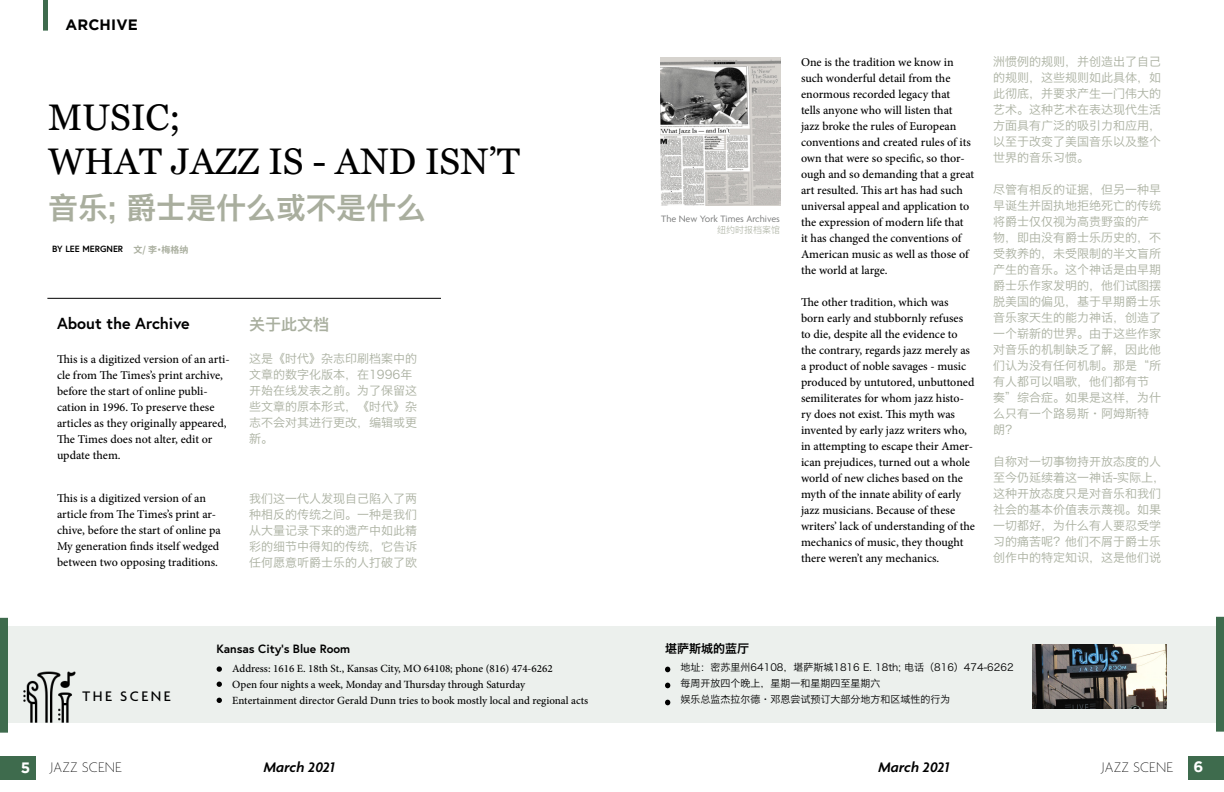
<style>
.page{position:relative;width:1224px;height:792px;background:#fff}
.page>*{position:absolute;margin:0;border:0;box-sizing:border-box;transform-origin:0 0}
.t1{font:37px/44.4px "Georgia";color:#000}
.t2{font:30px "Hiragino Sans GB W6";color:#a9ae9e}
.t3{font:700 16px "Europa";color:#000}
.t4{font:600 16px "Ping Fang SC";color:#a9af9f}
.t5{font:100 15px "Agenda";letter-spacing:.01em;color:#000101}
.t6{font:italic 600 15px "Agenda";letter-spacing:.01em;color:#000}
.t7{font:500 15px "Agenda";letter-spacing:.17em;color:#000101}
.t8{font:700 15px "Gotham";letter-spacing:.01em;color:#000101}
.t9{font:700 15px "Gotham";color:#fff}
.t10{font:500 12px/16px "Minion Pro";color:#000}
.t11{font:12px/16px "Hiragino Sans GB W3";color:#a9af9f}
.t12{font:700 12px "Europa";color:#000}
.t13{font:12px "Hiragino Sans GB W6";color:#000}
.t14{font:500 11px/16px "Minion Pro";color:#000}
.t15{font:10px/16px "Hiragino Sans GB W3";color:#000}
.t16{font:10px "Agenda";color:#7f8080}
.t17{font:700 9px "Europa";color:#000}
.t18{font:300 9px "Ping Fang SC";color:#a9af9f}
.s1{font-family:"Source Han Sans CN";color:#a9ae9e}
.s2{font-style:inherit}
</style>
<div class="page">
<div style="left:43px;top:0;width:5px;height:31px;background:#3e6b4d"></div>
<img style="left:660px;top:57px;width:120px;height:149px">
<div style="left:0;top:756px;width:36px;height:24px;background:#3e6b4d"></div>
<div style="left:1188px;top:756px;width:36px;height:24px;background:#3e6b4d"></div>
<hr style="left:47px;top:298px;width:394px;height:1px;background:#000101">
<div style="left:4px;top:626px;width:1220px;height:96px;background:#ecf0ed"></div>
<svg style="left:217px;top:682px;width:5px;height:5px"></svg>
<svg style="left:217px;top:666px;width:5px;height:6px"></svg>
<svg style="left:217px;top:698px;width:5px;height:5px"></svg>
<svg style="left:665px;top:683px;width:5px;height:5px"></svg>
<svg style="left:665px;top:667px;width:5px;height:5px"></svg>
<svg style="left:665px;top:700px;width:5px;height:5px"></svg>
<img style="left:1032px;top:644px;width:135px;height:64px">
<div style="left:0;top:618px;width:8px;height:115px;background:#3e6b4d"></div>
<div style="left:1216px;top:617px;width:8px;height:115px;background:#3e6b4d"></div>
<img style="left:23px;top:671px;width:55px;height:52px">
<p class="t8" style="left:65px;top:16px;width:74px">ARCHIVE</p>
<h1 class="t1" style="left:48px;top:94px;width:473px">MUSIC;<br>WHAT JAZZ IS - AND ISN’T</h1>
<h2 class="t2" style="left:48px;top:188px;width:380px">音乐; 爵士是什么或不是什么</h2>
<p class="t17" style="left:52px;top:243px;width:138px">BY LEE MERGNER <span class="s1">文/ 李·梅格纳</span></p>
<h3 class="t3" style="left:57px;top:312px;width:134px">About the Archive</h3>
<h3 class="t4" style="left:249px;top:315px;width:81px">关于此文档</h3>
<p class="t10" style="left:57px;top:351px;width:174px">This is a digitized version of an arti&shy;cle from The Times’s print archive, before the start of online publi&shy;cation in 1996. To preserve these articles as they originally appeared,<br>The Times does not alter, edit or update them.</p>
<p class="t10" style="left:57px;top:491px;width:165px">This is a digitized version of an article from The Times’s print ar&shy;chive, before the start of online pa My generation finds itself wedged between two opposing traditions.</p>
<p class="t11" style="left:249px;top:351px;width:169px">这是《时代》杂志印刷档案中的文章的数字化版本，在1996年开始在线发表之前。为了保留这些文章的原本形式，《时代》杂志不会对其进行更改，编辑或更新。</p>
<p class="t11" style="left:249px;top:490px;width:169px;text-align:justify">我们这一代人发现自己陷入了两种相反的传统之间。一种是我们从大量记录下来的遗产中如此精彩的细节中得知的传统，它告诉任何愿意听爵士乐的人打破了欧</p>
<p class="t16" style="left:661px;top:213px;width:120px">The New York Times Archives</p>
<p class="t18" style="left:717px;top:224px;width:64px">纽约时报档案馆</p>
<p class="t10" style="left:801px;top:54px;width:175px">One is the tradition we know in such wonderful detail from the enormous recorded legacy that<br>tells anyone who will listen that<br>jazz broke the rules of European conventions and created rules of its own that were so specific, so thor&shy;ough and so demanding that a great art resulted. This art has had such universal appeal and application to the expression of modern life that<br>it has changed the conventions of<br>American music as well as those of the world at large.</p>
<p class="t10" style="left:801px;top:294px;width:176px">The other tradition, which was born early and stubbornly refuses to die, despite all the evidence to the contrary, regards jazz merely as a product of noble savages - music produced by untutored, unbuttoned semiliterates for whom jazz histo&shy;ry does not exist. This myth was invented by early jazz writers who, in attempting to escape their Amer&shy;ican prejudices, turned out a whole world of new cliches based on the myth of the innate ability of early jazz musicians. Because of these writers’ lack of understanding of the mechanics of music, they thought there weren’t any mechanics.</p>
<p class="t11" style="left:993px;top:53px;width:169px;text-align:justify">洲惯例的规则，并创造出了自己的规则，这些规则如此具体，如此彻底，并要求产生一门伟大的艺术。这种艺术在表达现代生活方面具有广泛的吸引力和应用，以至于改变了美国音乐以及整个世界的音乐习惯。</p>
<p class="t11" style="left:993px;top:181px;width:169px">尽管有相反的证据，但另一种早早诞生并固执地拒绝死亡的传统将爵士仅仅视为高贵野蛮的产物，即由没有爵士乐历史的，不受教养的，未受限制的半文盲所产生的音乐。这个神话是由早期爵士乐作家发明的，他们试图摆脱美国的偏见，基于早期爵士乐音乐家天生的能力神话，创造了一个崭新的世界。由于这些作家对音乐的机制缺乏了解，因此他们认为没有任何机制。那是“所有人都可以唱歌，他们都有节奏”综合症。如果是这样，为什么只有一个路易斯·阿姆斯特朗？</p>
<p class="t11" style="left:993px;top:453px;width:174px">自称对一切事物持开放态度的人至今仍延续着这一神话-实际上，这种开放态度只是对音乐和我们社会的基本价值表示蔑视。如果一切都好，为什么有人要忍受学习的痛苦呢？他们不屑于爵士乐创作中的特定知识，这是他们说</p>
<p class="t12" style="left:217px;top:641px;width:135px">Kansas City’s Blue Room</p>
<p class="t13" style="left:665px;top:641px;width:85px">堪萨斯城的蓝厅</p>
<p class="t7" style="left:82px;top:688px;width:90px">THE SCENE</p>
<p class="t14" style="left:232px;top:660px;width:358px">Address: 1616 E. 18th St., Kansas City, MO 64108; phone (816) 474-6262<br>Open four nights a week, Monday and Thursday through Saturday<br>Entertainment director Gerald Dunn tries to book mostly local and regional acts</p>
<p class="t15" style="left:681px;top:659px;width:334px">地址：密苏里州64108，堪萨斯城1816 E. 18th; 电话（816）474-6262每周开放四个晚上，星期一和星期四至星期六<br>娱乐总监杰拉尔德·邓恩尝试预订大部分地方和区域性的行为</p>
<p class="t9" style="left:21px;top:759px;width:11px">5</p>
<p class="t5" style="left:50px;top:759px;width:73px">JAZZ SCENE</p>
<p class="t6" style="left:264px;top:759px;width:72px">M<span class="s2">arch</span> 2021</p>
<p class="t6" style="left:878px;top:759px;width:72px">M<span class="s2">arch</span> 2021</p>
<p class="t5" style="left:1102px;top:759px;width:73px">JAZZ SCENE</p>
<p class="t9" style="left:1193px;top:758px;width:11px">6</p>
</div>
